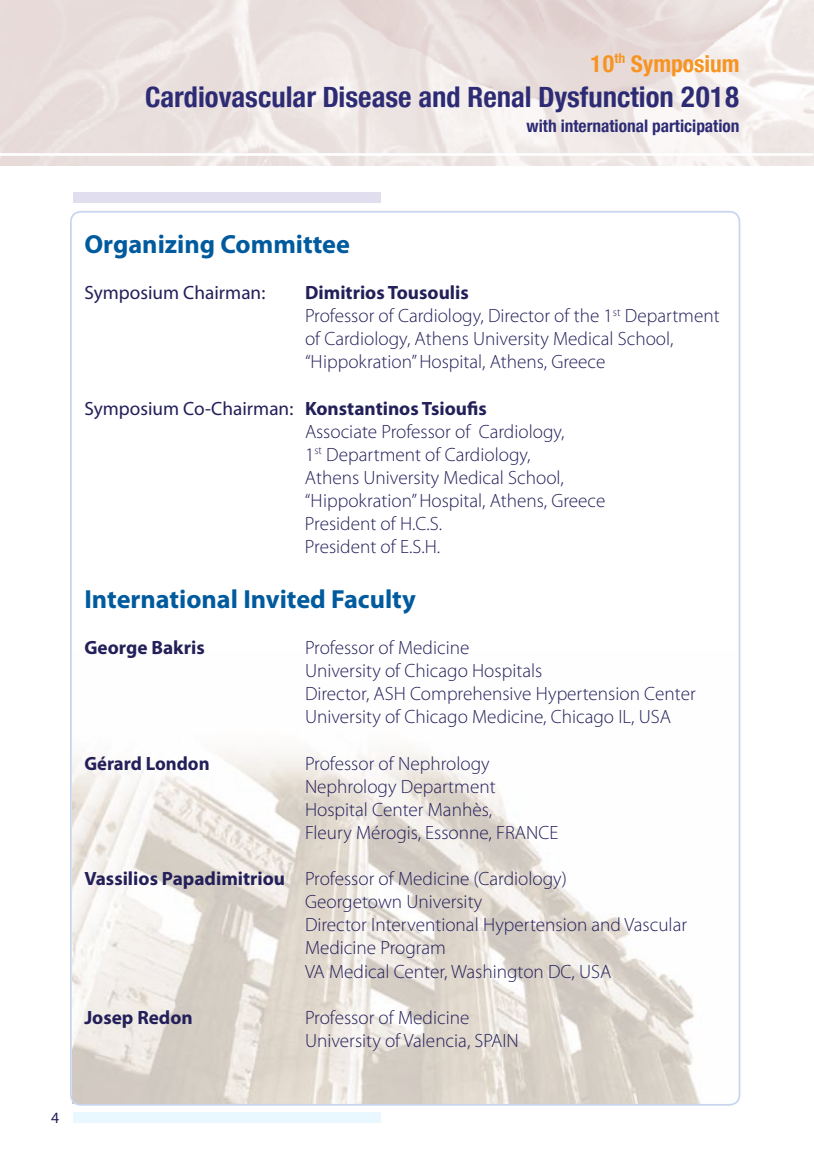
<style>
.page{position:relative;width:814px;height:1166px;background:#fff}
.page>*{position:absolute;margin:0;border:0;box-sizing:border-box;transform-origin:0 0}
.t1{font:700 condensed 30.62px "Helvetica Neue Greek";color:#2d2b74}
.t2{font:700 26.25px "Myriad Pro";color:#005b9e}
.t3{font:700 condensed 25.03px "Helvetica Neue Greek";color:#f79421}
.t4{font:300 19.25px/23.1px "Myriad Pro";color:#231f59}
.t5{font:700 19.25px "Myriad Pro";color:#231f59}
.t6{font:19.25px "Myriad Pro";color:#231f59}
.t7{font:700 condensed 18.55px "Helvetica Neue Greek";color:#2d2b74}
.t8{font:15.75px "Myriad Pro";color:#231f59}
.s1{font-weight:700}
.s2{font-weight:400}
</style>
<div class="page">
<div style="left:73px;top:192px;width:308px;height:10px;background:#e0deef"></div>
<div style="left:73px;top:1112px;width:308px;height:10px;background:#e9f7fe"></div>
<img style="left:73px;top:750px;width:627px;height:352px">
<h3 class="t3" style="left:590px;top:50px;width:151px">10<sup>th</sup> Symposium</h3>
<h1 class="t1" style="left:145px;top:81px;width:596px">Cardiovascular Disease and Renal Dysfunction 2018</h1>
<p class="t7" style="left:526px;top:116px;width:214px">with international participation</p>
<p class="t8" style="left:51px;top:1107px;width:10px">4</p>
<h2 class="t2" style="left:84px;top:227px;width:267px">Organizing Committee</h2>
<p class="t6" style="left:84px;top:281px;width:182px">Symposium Chairman:</p>
<p class="t4" style="left:305px;top:281px;width:416px"><span class="s1">Dimitrios Tousoulis<br></span>Professor of Cardiology, Director of the 1<sup>st</sup> Department of Cardiology, Athens University Medical School, “Hippokration” Hospital, Athens, Greece</p>
<p class="t4" style="left:305px;top:396px;width:302px;text-indent:-220px"><span class="s2">Symposium Co-Chairman:</span> <span class="s1">Konstantinos Tsioufis<br></span>Associate Professor of Cardiology,<br>1<sup>st</sup> Department of Cardiology,<br>Athens University Medical School, “Hippokration” Hospital, Athens, Greece President of H.C.S.<br>President of E.S.H.</p>
<h2 class="t2" style="left:84px;top:582px;width:333px">International Invited Faculty</h2>
<p class="t5" style="left:84px;top:635px;width:122px">George Bakris</p>
<p class="t4" style="left:305px;top:636px;width:392px">Professor of Medicine<br>University of Chicago Hospitals<br>Director, ASH Comprehensive Hypertension Center University of Chicago Medicine, Chicago IL, USA</p>
<p class="t5" style="left:84px;top:750px;width:127px">Gérard London</p>
<p class="t4" style="left:305px;top:751px;width:255px">Professor of Nephrology<br>Nephrology Department<br>Hospital Center Manhès,<br>Fleury Mérogis, Essonne, FRANCE</p>
<p class="t4" style="left:305px;top:867px;width:383px;text-indent:-221px"><span class="s1">Vassilios Papadimitriou</span> Professor of Medicine (Cardiology)<br>Georgetown University<br>Director Interventional Hypertension and Vascular Medicine Program<br>VA Medical Center, Washington DC, USA</p>
<p class="t5" style="left:84px;top:1004px;width:110px">Josep Redon</p>
<p class="t4" style="left:305px;top:1005px;width:215px">Professor of Medicine<br>University of Valencia, SPAIN</p>
</div>
